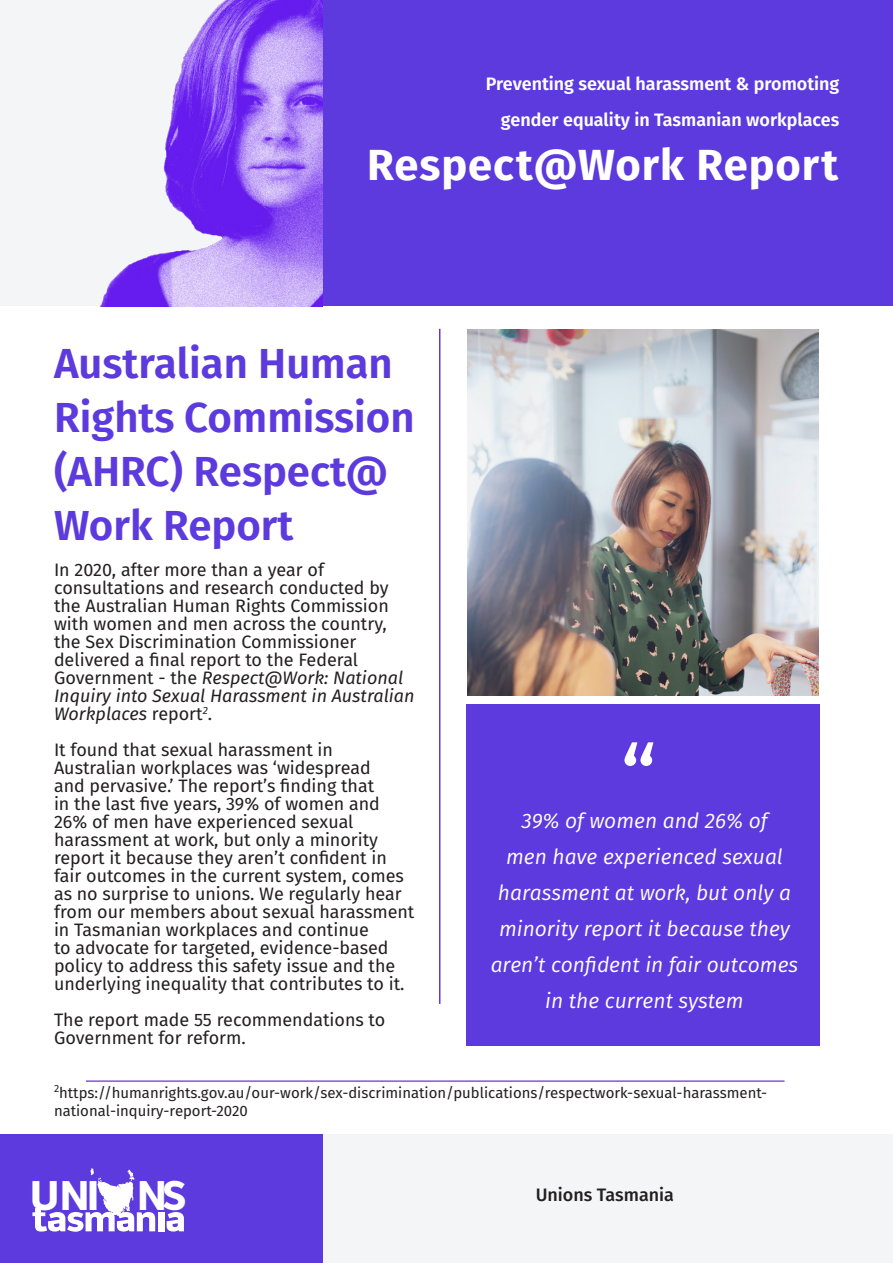
<style>
.page{position:relative;width:893px;height:1263px;background:#fff}
.page>*{position:absolute;margin:0;border:0;box-sizing:border-box;transform-origin:0 0}
.Elenco_puntato{font:90px "Fira Sans";color:#fff}
.Headline{font:700 43.5px "Fira Sans";letter-spacing:.02em;color:#fff}
.t1{font:900 42.6px "Pill Gothic 600 mg";color:#fff}
.Corpo_del_testo_-_Sp{font:600 42px/54px "Fira Sans";color:#5c3add}
.Corpo_del_testo_-_Sp-2{font:italic 21px/36px "Fira Sans";color:#fff;text-align:center}
.Corpo_del_testo_-_Sp-3{font:18px/18px "Fira Sans";color:#231f20}
.Titolo{font:600 18px "Fira Sans";color:#fff}
.t2{font:500 18px "Fira Sans";color:#231f20}
.Corpo_del_testo_-_Sp-4{font:15px/18px "Fira Sans";color:#231f20}
.s1{font-style:italic}
</style>
<div class="page">
<div style="left:322px;top:0;width:571px;height:306px;background:#5c3add"></div>
<div style="left:0;top:1134px;width:323px;height:129px;background:#5c3add"></div>
<img style="left:0;top:0;width:322px;height:306px">
<div style="left:323px;top:1134px;width:570px;height:129px;background:#f4f5f6"></div>
<div style="left:158px;top:1212px;width:6px;height:19px;background:#fff"></div>
<svg style="left:167px;top:1212px;width:17px;height:19px"></svg>
<svg style="left:32px;top:1168px;width:123px;height:64px"></svg>
<hr style="left:439px;top:329px;width:1px;height:675px;background:#5c3add">
<img style="left:467px;top:329px;width:351px;height:367px">
<div style="left:466px;top:705px;width:354px;height:341px;background:#5c3add"></div>
<hr style="left:86px;top:1080px;width:698px;height:2px;background:#8455dd">
<p class="Titolo" style="left:486px;top:69px;width:355px">Preventing sexual harassment &amp; promoting</p>
<p class="Titolo" style="left:501px;top:105px;width:340px">gender equality in Tasmanian workplaces</p>
<p class="Headline" style="left:367px;top:128px;width:473px">Respect@Work Report</p>
<p class="Corpo_del_testo_-_Sp" style="left:54px;top:334px;width:362px">Australian Human<br>Rights Commission (AHRC) Respect@<br>Work Report</p>
<p class="Corpo_del_testo_-_Sp-3" style="left:54px;top:560px;width:362px">In 2020, after more than a year of consultations and research conducted by the Australian Human Rights Commission with women and men across the country, the Sex Discrimination Commissioner delivered a final report to the Federal Government - the <span class="s1">Respect@Work: National Inquiry into Sexual Harassment in Australian Workplaces</span> report<sup>2</sup>.</p>
<p class="Corpo_del_testo_-_Sp-3" style="left:54px;top:740px;width:362px">It found that sexual harassment in Australian workplaces was ‘widespread<br>and pervasive.’ The report’s finding that<br>in the last five years, 39% of women and 26% of men have experienced sexual harassment at work, but only a minority report it because they aren’t confident in fair outcomes in the current system, comes as no surprise to unions. We regularly hear from our members about sexual harassment in Tasmanian workplaces and continue<br>to advocate for targeted, evidence-based policy to address this safety issue and the underlying inequality that contributes to it.</p>
<p class="Corpo_del_testo_-_Sp-3" style="left:54px;top:1010px;width:333px">The report made 55 recommendations to<br>Government for reform.</p>
<p class="Elenco_puntato" style="left:620px;top:711px;width:38px">“</p>
<p class="Corpo_del_testo_-_Sp-2" style="left:491px;top:803px;width:309px">39% of women and 26% of<br>men have experienced sexual harassment at work, but only a minority report it because they aren’t confident in fair outcomes in the current system</p>
<p class="Corpo_del_testo_-_Sp-4" style="left:54px;top:1083px;width:715px"><sup>2</sup>https://humanrights.gov.au/our-work/sex-discrimination/publications/respectwork-sexual-harassment&shy;national-inquiry-report-2020</p>
<h3 class="t1" style="left:30px;top:1170px;width:159px">UNI NS</h3>
<p class="t2" style="left:536px;top:1180px;width:140px">Unions Tasmania</p>
</div>
